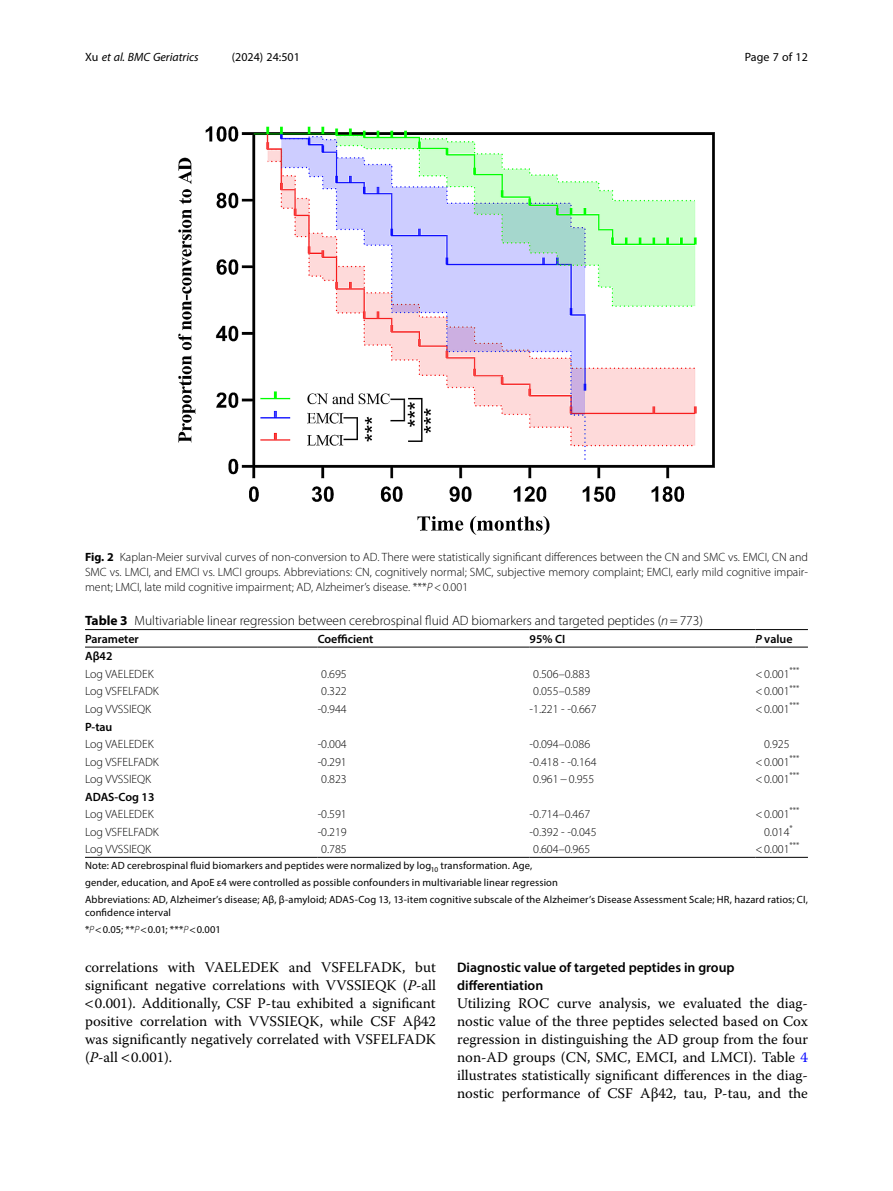
<style>
.page{position:relative;width:893px;height:1191px;background:#fff}
.page>*{position:absolute;margin:0;border:0;box-sizing:border-box;transform-origin:0 0}
.Body_Text{font:14.7px/18px "Warnock Pro";color:#000;text-align:justify}
.Head_2{font:600 13.8px/18px "Myriad Pro";color:#000}
.Table_Caption{font:300 13.5px "Myriad Pro";color:#000}
.Table_Body{font:300 12px "Myriad Pro";color:#000}
.Figure_Caption{font:300 12px/15px "Myriad Pro";color:#000;text-align:justify}
.Table_Head{font:600 12px "Myriad Pro";color:#000}
.t1{font:12px "Myriad Pro";color:#000}
.t2{font:italic 12px "Myriad Pro";color:#000}
.Table_Body-2{font:600 12px "Myriad Pro";color:#000}
.Table_Footnote{font:10.5px/12.8px "Myriad Pro";letter-spacing:.01em;color:#000}
.s1{font-style:normal}
.s2{font-weight:700}
.s3{font-style:italic}
.s4{font-weight:300;font-style:italic}
.s5{color:#00f}
</style>
<div class="page">
<hr style="left:85px;top:647px;width:233px;height:1px;background:#000">
<hr style="left:318px;top:629px;width:212px;height:1px;background:#000">
<hr style="left:318px;top:647px;width:212px;height:1px;background:#000">
<hr style="left:530px;top:629px;width:225px;height:1px;background:#000">
<hr style="left:530px;top:647px;width:225px;height:1px;background:#000">
<hr style="left:755px;top:629px;width:53px;height:1px;background:#000">
<hr style="left:755px;top:647px;width:53px;height:1px;background:#000">
<hr style="left:318px;top:857px;width:212px;height:1px;background:#000">
<hr style="left:530px;top:857px;width:225px;height:1px;background:#000">
<hr style="left:755px;top:857px;width:53px;height:1px;background:#000">
<hr style="left:85px;top:857px;width:233px;height:1px;background:#000">
<hr style="left:85px;top:629px;width:233px;height:1px;background:#000">
<img style="left:178px;top:126px;width:536px;height:408px">
<p class="t2" style="left:85px;top:50px;width:115px"><span class="s1">Xu</span> et al. BMC Geriatrics</p>
<p class="t1" style="left:232px;top:50px;width:70px">(2024) 24:501</p>
<p class="t1" style="left:745px;top:50px;width:65px">Page 7 of 12</p>
<p class="Figure_Caption" style="left:85px;top:550px;width:724px"><span class="s2">Fig. 2</span> Kaplan-Meier survival curves of non-conversion to AD. There were statistically significant differences between the CN and SMC vs. EMCI, CN and SMC vs. LMCI, and EMCI vs. LMCI groups. Abbreviations: CN, cognitively normal; SMC, subjective memory complaint; EMCI, early mild cognitive impair&shy;ment; LMCI, late mild cognitive impairment; AD, Alzheimer’s disease. ***<span class="s3">P</span>&lt;0.001</p>
<p class="Table_Caption" style="left:85px;top:612px;width:619px"><span class="s2">Table 3</span> Multivariable linear regression between cerebrospinal fluid AD biomarkers and targeted peptides (<span class="s3">n</span>=773)</p>
<p class="Table_Head" style="left:85px;top:631px;width:55px">Parameter</p>
<p class="Table_Head" style="left:318px;top:631px;width:57px">Coefficient</p>
<p class="Table_Head" style="left:530px;top:631px;width:37px">95% CI</p>
<p class="Table_Head" style="left:755px;top:631px;width:39px"><span class="s3">P</span> value</p>
<p class="Table_Body-2" style="left:85px;top:649px;width:29px">Aβ42</p>
<p class="Table_Body" style="left:85px;top:667px;width:70px">Log VAELEDEK</p>
<p class="Table_Body" style="left:321px;top:667px;width:27px">0.695</p>
<p class="Table_Body" style="left:533px;top:667px;width:59px">0.506–0.883</p>
<p class="Table_Body" style="left:755px;top:667px;width:46px">&lt;0.001<sup>***</sup></p>
<p class="Table_Body" style="left:85px;top:684px;width:75px">Log VSFELFADK</p>
<p class="Table_Body" style="left:321px;top:684px;width:27px">0.322</p>
<p class="Table_Body" style="left:533px;top:684px;width:59px">0.055–0.589</p>
<p class="Table_Body" style="left:755px;top:684px;width:46px">&lt;0.001<sup>***</sup></p>
<p class="Table_Body" style="left:85px;top:702px;width:68px">Log VVSSIEQK</p>
<p class="Table_Body" style="left:318px;top:702px;width:31px">-0.944</p>
<p class="Table_Body" style="left:530px;top:702px;width:69px">-1.221 - -0.667</p>
<p class="Table_Body" style="left:755px;top:702px;width:46px">&lt;0.001<sup>***</sup></p>
<p class="Table_Body-2" style="left:85px;top:719px;width:29px">P-tau</p>
<p class="Table_Body" style="left:85px;top:737px;width:70px">Log VAELEDEK</p>
<p class="Table_Body" style="left:318px;top:737px;width:31px">-0.004</p>
<p class="Table_Body" style="left:530px;top:737px;width:62px">-0.094–0.086</p>
<p class="Table_Body" style="left:764px;top:737px;width:27px">0.925</p>
<p class="Table_Body" style="left:85px;top:754px;width:75px">Log VSFELFADK</p>
<p class="Table_Body" style="left:318px;top:754px;width:31px">-0.291</p>
<p class="Table_Body" style="left:530px;top:754px;width:69px">-0.418 - -0.164</p>
<p class="Table_Body" style="left:755px;top:754px;width:46px">&lt;0.001<sup>***</sup></p>
<p class="Table_Body" style="left:85px;top:772px;width:68px">Log VVSSIEQK</p>
<p class="Table_Body" style="left:321px;top:772px;width:27px">0.823</p>
<p class="Table_Body" style="left:533px;top:772px;width:63px">0.961−0.955</p>
<p class="Table_Body" style="left:755px;top:772px;width:46px">&lt;0.001<sup>***</sup></p>
<p class="Table_Body-2" style="left:85px;top:789px;width:71px">ADAS-Cog 13</p>
<p class="Table_Body" style="left:85px;top:807px;width:70px">Log VAELEDEK</p>
<p class="Table_Body" style="left:318px;top:807px;width:31px">-0.591</p>
<p class="Table_Body" style="left:530px;top:807px;width:62px">-0.714–0.467</p>
<p class="Table_Body" style="left:755px;top:807px;width:46px">&lt;0.001<sup>***</sup></p>
<p class="Table_Body" style="left:85px;top:824px;width:75px">Log VSFELFADK</p>
<p class="Table_Body" style="left:318px;top:824px;width:31px">-0.219</p>
<p class="Table_Body" style="left:530px;top:824px;width:69px">-0.392 - -0.045</p>
<p class="Table_Body" style="left:764px;top:824px;width:30px">0.014<sup>*</sup></p>
<p class="Table_Body" style="left:85px;top:842px;width:68px">Log VVSSIEQK</p>
<p class="Table_Body" style="left:321px;top:842px;width:27px">0.785</p>
<p class="Table_Body" style="left:533px;top:842px;width:59px">0.604–0.965</p>
<p class="Table_Body" style="left:755px;top:842px;width:46px">&lt;0.001<sup>***</sup></p>
<p class="Table_Footnote" style="left:85px;top:859px;width:449px">Note: AD cerebrospinal fluid biomarkers and peptides were normalized by log<sub>10</sub> transformation. Age,</p>
<p class="Table_Footnote" style="left:85px;top:876px;width:474px">gender, education, and ApoE ε4 were controlled as possible confounders in multivariable linear regression</p>
<p class="Table_Footnote" style="left:85px;top:893px;width:724px">Abbreviations: AD, Alzheimer’s disease; Aβ, β-amyloid; ADAS-Cog 13, 13-item cognitive subscale of the Alzheimer’s Disease Assessment Scale; HR, hazard ratios; CI, confidence interval</p>
<p class="Table_Footnote" style="left:85px;top:923px;width:137px">*<span class="s4">P</span> 0.05; **<span class="s4">P</span> 0.01; ***<span class="s4">P</span> 0.001</p>
<p class="Body_Text" style="left:85px;top:958px;width:352px">correlations with VAELEDEK and VSFELFADK, but</p>
<p class="Body_Text" style="left:85px;top:976px;width:352px">significant negative correlations with VVSSIEQK (<span class="s3">P</span>-all</p>
<p class="Body_Text" style="left:95px;top:994px;width:342px">0.001). Additionally, CSF P-tau exhibited a significant</p>
<p class="Body_Text" style="left:85px;top:1012px;width:352px">positive correlation with VVSSIEQK, while CSF Aβ42</p>
<p class="Body_Text" style="left:85px;top:1030px;width:352px">was significantly negatively correlated with VSFELFADK</p>
<p class="Body_Text" style="left:85px;top:1048px;width:89px">(<span class="s3">P</span>-all 0.001).</p>
<p class="Head_2" style="left:457px;top:958px;width:279px">Diagnostic value of targeted peptides in group differentiation</p>
<p class="Body_Text" style="left:457px;top:994px;width:352px">Utilizing ROC curve analysis, we evaluated the diag&shy;nostic value of the three peptides selected based on Cox regression in distinguishing the AD group from the four non-AD groups (CN, SMC, EMCI, and LMCI). Table <span class="s5">4 </span>illustrates statistically significant differences in the diag&shy;nostic performance of CSF Aβ42, tau, P-tau, and the</p>
</div>
